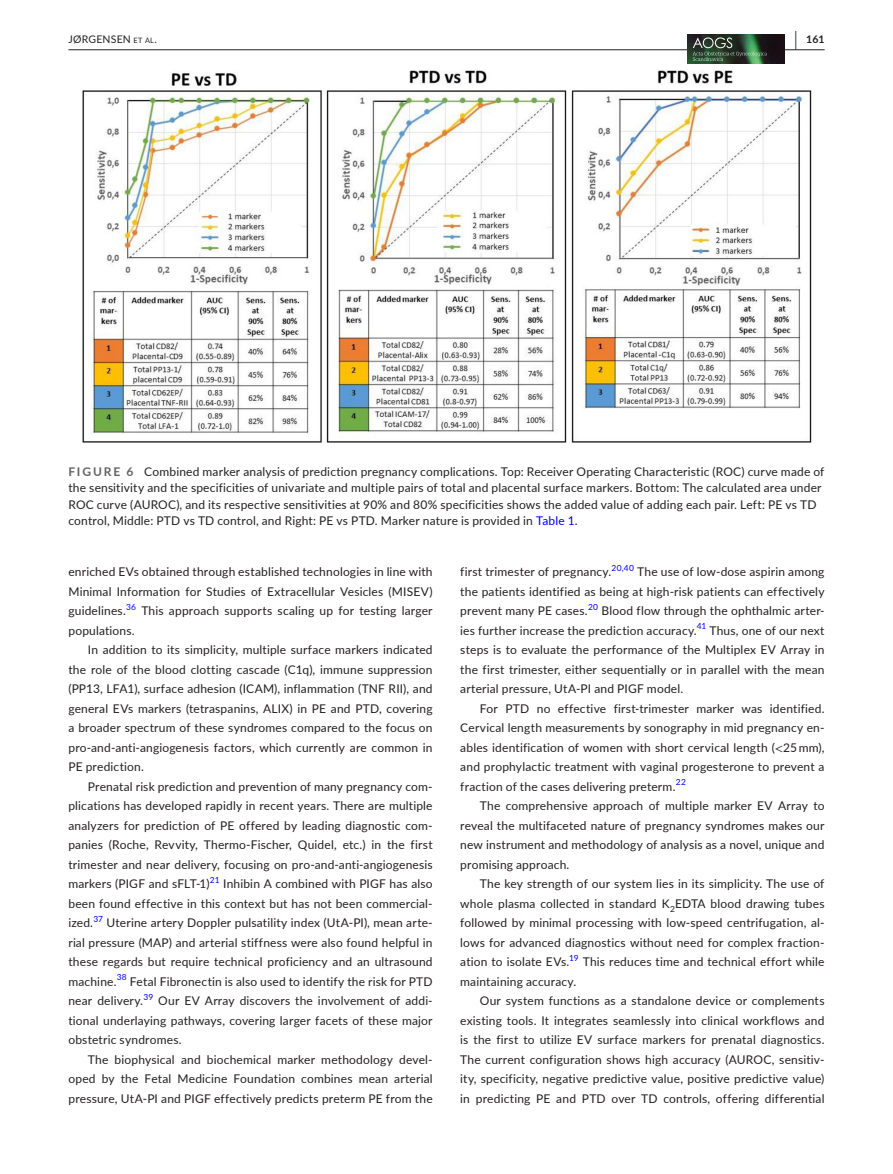
<style>
.page{position:relative;width:893px;height:1174px;background:#fff}
.page>*{position:absolute;margin:0;border:0;box-sizing:border-box;transform-origin:0 0}
.t1{font:12px/19.5px "Lato";letter-spacing:.015em;color:#231f20;text-align:justify}
.t2{font:10.5px "Lato";letter-spacing:.02em;color:#231f20}
.t3{font:700 10.5px "Lato";color:#231f20}
.t4{font:8.4px "Lato";letter-spacing:.02em;color:#00f}
.s1{font-size:7.35px}
.s2{font-size:19.5px}
.s3{font-weight:700;color:#636366}
.s4{color:#00f}
.s5{font-family:"STIX"}
</style>
<div class="page">
<hr style="left:68px;top:49px;width:756px;height:1px;background:#231f20">
<img style="left:688px;top:34px;width:97px;height:30px">
<svg style="left:693px;top:37px;width:74px;height:24px;background:#3f5843"></svg>
<img style="left:82px;top:70px;width:730px;height:373px">
<p class="t2" style="left:68px;top:31px;width:90px">JØRGENSEN <span class="s1">et al</span>.</p>
<p class="t3" style="left:795px;top:31px;width:31px"><span class="s2">|</span> 161</p>
<p class="t1" style="left:68px;top:462px;width:757px;line-height:16.5px;text-align:left"><span class="s3">FIGURE 6</span> Combined marker analysis of prediction pregnancy complications. Top: Receiver Operating Characteristic (ROC) curve made of the sensitivity and the specificities of univariate and multiple pairs of total and placental surface markers. Bottom: The calculated area under ROC curve (AUROC), and its respective sensitivities at 90% and 80% specificities shows the added value of adding each pair. Left: PE vs TD control, Middle: PTD vs TD control, and Right: PE vs PTD. Marker nature is provided in <span class="s4">Table 1</span>.</p>
<p class="t1" style="left:68px;top:561px;width:366px">enriched EVs obtained through established technologies in line with Minimal Information for Studies of Extracellular Vesicles (MISEV) guidelines.</p>
<p class="t4" style="left:126px;top:601px;width:11px">36</p>
<p class="t1" style="left:141px;top:600px;width:293px">This approach supports scaling up for testing larger</p>
<p class="t1" style="left:68px;top:620px;width:68px">populations.</p>
<p class="t1" style="left:88px;top:639px;width:346px">In addition to its simplicity, multiple surface markers indicated</p>
<p class="t1" style="left:68px;top:659px;width:366px">the role of the blood clotting cascade (C1q), immune suppression</p>
<p class="t1" style="left:68px;top:678px;width:366px">(PP13, LFA1), surface adhesion (ICAM), inflammation (TNF RII), and</p>
<p class="t1" style="left:68px;top:698px;width:366px">general EVs markers (tetraspanins, ALIX) in PE and PTD, covering</p>
<p class="t1" style="left:68px;top:717px;width:366px">a broader spectrum of these syndromes compared to the focus on</p>
<p class="t1" style="left:68px;top:737px;width:366px">pro-and-anti-angiogenesis factors, which currently are common in</p>
<p class="t1" style="left:68px;top:756px;width:77px">PE prediction.</p>
<p class="t1" style="left:88px;top:776px;width:346px">Prenatal risk prediction and prevention of many pregnancy com-</p>
<p class="t1" style="left:68px;top:795px;width:366px">plications has developed rapidly in recent years. There are multiple</p>
<p class="t1" style="left:68px;top:815px;width:366px">analyzers for prediction of PE offered by leading diagnostic com-</p>
<p class="t1" style="left:68px;top:834px;width:366px">panies (Roche, Revvity, Thermo-Fischer, Quidel, etc.) in the first</p>
<p class="t1" style="left:68px;top:854px;width:366px">trimester and near delivery, focusing on pro-and-anti-angiogenesis</p>
<p class="t1" style="left:68px;top:873px;width:366px">markers (PIGF and sFLT-1)<sup>21</sup> Inhibin A combined with PIGF has also</p>
<p class="t1" style="left:68px;top:893px;width:366px">been found effective in this context but has not been commercial-</p>
<p class="t1" style="left:68px;top:912px;width:26px">ized.</p>
<p class="t4" style="left:93px;top:913px;width:11px">37</p>
<p class="t1" style="left:68px;top:912px;width:366px;text-indent:38px">Uterine artery Doppler pulsatility index (UtA-PI), mean arte&shy;rial pressure (MAP) and arterial stiffness were also found helpful in these regards but require technical proficiency and an ultrasound machine.<sup>38</sup> Fetal Fibronectin is also used to identify the risk for PTD near delivery.<sup>39</sup> Our EV Array discovers the involvement of addi&shy;tional underlaying pathways, covering larger facets of these major obstetric syndromes.</p>
<p class="t1" style="left:68px;top:1049px;width:366px;text-indent:20px">The biophysical and biochemical marker methodology devel&shy;oped by the Fetal Medicine Foundation combines mean arterial pressure, UtA-PI and PIGF effectively predicts preterm PE from the</p>
<p class="t1" style="left:460px;top:561px;width:152px">first trimester of pregnancy.</p>
<p class="t4" style="left:612px;top:562px;width:24px">20,40</p>
<p class="t1" style="left:460px;top:561px;width:366px;text-indent:177px">The use of low-dose aspirin among the patients identified as being at high-risk patients can effectively prevent many PE cases.</p>
<p class="t4" style="left:588px;top:601px;width:11px">20</p>
<p class="t1" style="left:460px;top:600px;width:366px;text-indent:141px">Blood flow through the ophthalmic arter&shy;ies further increase the prediction accuracy.</p>
<p class="t4" style="left:697px;top:620px;width:11px">41</p>
<p class="t1" style="left:460px;top:620px;width:366px;text-indent:249px">Thus, one of our next steps is to evaluate the performance of the Multiplex EV Array in the first trimester, either sequentially or in parallel with the mean arterial pressure, UtA-PI and PIGF model.</p>
<p class="t1" style="left:460px;top:698px;width:366px;text-indent:20px">For PTD no effective first-trimester marker was identified.<br>Cervical length measurements by sonography in mid pregnancy en&shy;ables identification of women with short cervical length (<span class="s5">&lt;</span>25 mm), and prophylactic treatment with vaginal progesterone to prevent a fraction of the cases delivering preterm.</p>
<p class="t4" style="left:676px;top:776px;width:11px">22</p>
<p class="t1" style="left:460px;top:795px;width:366px;text-indent:20px">The comprehensive approach of multiple marker EV Array to reveal the multifaceted nature of pregnancy syndromes makes our new instrument and methodology of analysis as a novel, unique and promising approach.</p>
<p class="t1" style="left:460px;top:873px;width:366px;text-indent:20px">The key strength of our system lies in its simplicity. The use of whole plasma collected in standard K<sub>2</sub>EDTA blood drawing tubes followed by minimal processing with low-speed centrifugation, al&shy;lows for advanced diagnostics without need for complex fraction&shy;ation to isolate EVs.</p>
<p class="t4" style="left:569px;top:952px;width:11px">19</p>
<p class="t1" style="left:583px;top:951px;width:243px">This reduces time and technical effort while</p>
<p class="t1" style="left:460px;top:971px;width:117px">maintaining accuracy.</p>
<p class="t1" style="left:480px;top:990px;width:346px">Our system functions as a standalone device or complements</p>
<p class="t1" style="left:460px;top:1010px;width:366px">existing tools. It integrates seamlessly into clinical workflows and</p>
<p class="t1" style="left:460px;top:1029px;width:366px">is the first to utilize EV surface markers for prenatal diagnostics.</p>
<p class="t1" style="left:460px;top:1049px;width:366px">The current configuration shows high accuracy (AUROC, sensitiv-</p>
<p class="t1" style="left:460px;top:1068px;width:366px">ity, specificity, negative predictive value, positive predictive value)</p>
<p class="t1" style="left:460px;top:1088px;width:366px">in predicting PE and PTD over TD controls, offering differential</p>
</div>
